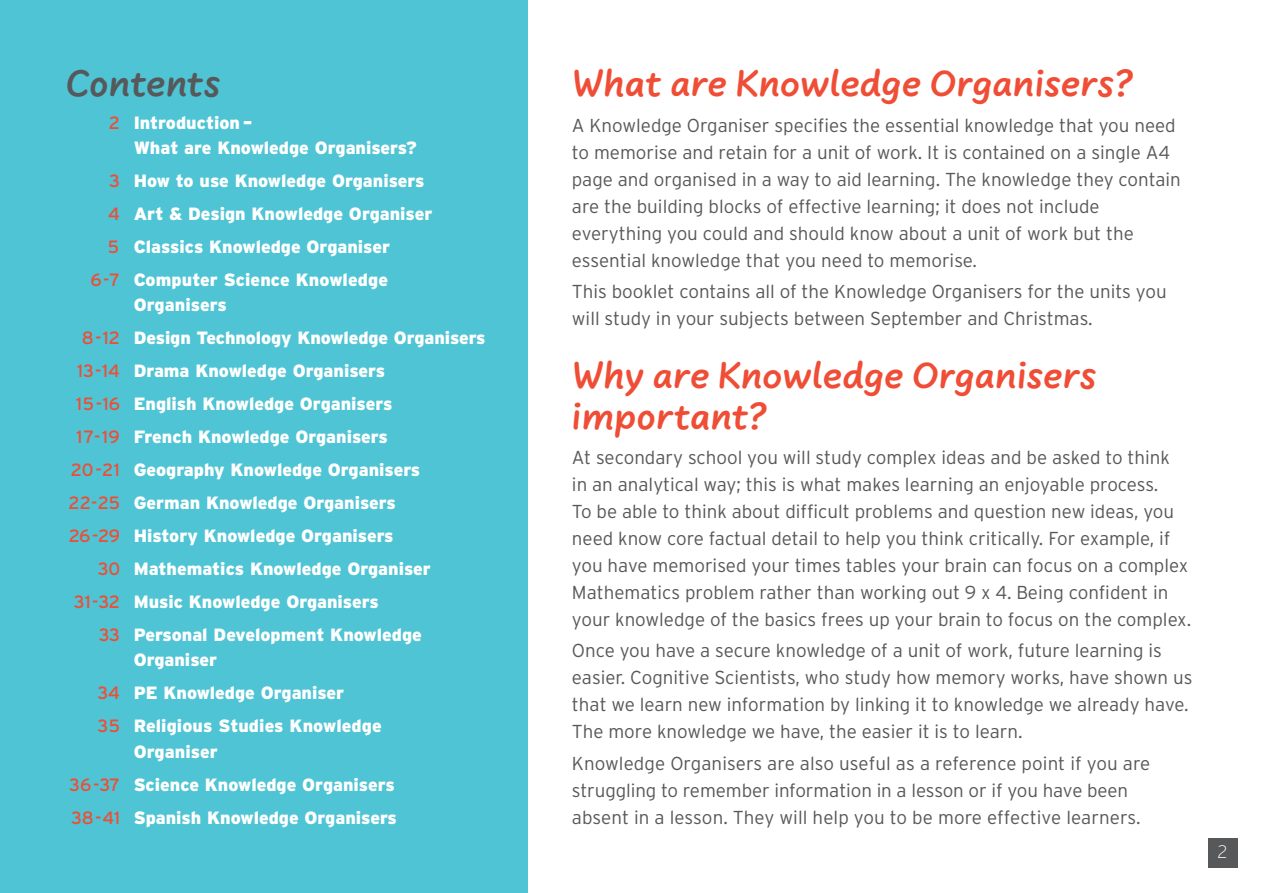
<style>
.page{position:relative;width:1263px;height:893px;background:#fff}
.page>*{position:absolute;margin:0;border:0;box-sizing:border-box;transform-origin:0 0}
.t1{font:700 39px/40.5px "Uberhand Pro";letter-spacing:.005em;color:#ef4d35}
.t2{font:700 39px "Uberhand Pro";letter-spacing:.005em;color:#57585a}
.t3{font:300 18.75px/27px "Interstate";color:#57585a}
.t4{font:200 18px "Interstate";color:#fff}
.t5{font:900 17.85px/25.5px "Interstate";color:#fff}
.s1{font-weight:400;color:#ef4d35}
</style>
<div class="page">
<div style="left:1208px;top:838px;width:29px;height:29px;background:#57585a"></div>
<div style="left:0;top:0;width:527px;height:893px;background:#4ec4d4"></div>
<p class="t2" style="left:66px;top:54px;width:156px">Contents</p>
<p class="t5" style="left:134px;top:109px;width:285px;text-indent:-25px"><span class="s1">2</span> Introduction –<br>What are Knowledge Organisers?</p>
<p class="t5" style="left:109px;top:168px;width:317px"><span class="s1">3</span> How to use Knowledge Organisers</p>
<p class="t5" style="left:108px;top:201px;width:326px"><span class="s1">4</span> Art &amp; Design Knowledge Organiser</p>
<p class="t5" style="left:108px;top:234px;width:284px"><span class="s1">5</span> Classics Knowledge Organiser</p>
<p class="t5" style="left:134px;top:267px;width:256px;text-indent:-43px"><span class="s1">6-7</span> Computer Science Knowledge<br>Organisers</p>
<p class="t5" style="left:82px;top:325px;width:405px"><span class="s1">8-12</span> Design Technology Knowledge Organisers</p>
<p class="t5" style="left:77px;top:358px;width:309px"><span class="s1">13-14</span> Drama Knowledge Organisers</p>
<p class="t5" style="left:76px;top:391px;width:318px"><span class="s1">15-16</span> English Knowledge Organisers</p>
<p class="t5" style="left:76px;top:424px;width:313px"><span class="s1">17-19</span> French Knowledge Organisers</p>
<p class="t5" style="left:71px;top:457px;width:351px"><span class="s1">20-21</span> Geography Knowledge Organisers</p>
<p class="t5" style="left:69px;top:490px;width:329px"><span class="s1">22-25</span> German Knowledge Organisers</p>
<p class="t5" style="left:69px;top:523px;width:326px"><span class="s1">26-29</span> History Knowledge Organisers</p>
<p class="t5" style="left:98px;top:556px;width:335px"><span class="s1">30</span> Mathematics Knowledge Organiser</p>
<p class="t5" style="left:74px;top:589px;width:306px"><span class="s1">31-32</span> Music Knowledge Organisers</p>
<p class="t5" style="left:134px;top:622px;width:290px;text-indent:-35px"><span class="s1">33</span> Personal Development Knowledge<br>Organiser</p>
<p class="t5" style="left:97px;top:680px;width:248px"><span class="s1">34</span> PE Knowledge Organiser</p>
<p class="t5" style="left:134px;top:713px;width:250px;text-indent:-36px"><span class="s1">35</span> Religious Studies Knowledge<br>Organiser</p>
<p class="t5" style="left:69px;top:771px;width:327px"><span class="s1">36-37</span> Science Knowledge Organisers</p>
<p class="t5" style="left:71px;top:804px;width:327px"><span class="s1">38-41</span> Spanish Knowledge Organisers</p>
<p class="t1" style="left:572px;top:60px;width:563px">What are Knowledge Organisers?</p>
<p class="t3" style="left:572px;top:111px;width:610px">A Knowledge Organiser specifies the essential knowledge that you need to memorise and retain for a unit of work. It is contained on a single A4 page and organised in a way to aid learning. The knowledge they contain are the building blocks of effective learning; it does not include everything you could and should know about a unit of work but the essential knowledge that you need to memorise.</p>
<p class="t3" style="left:572px;top:278px;width:596px">This booklet contains all of the Knowledge Organisers for the units you will study in your subjects between September and Christmas.</p>
<p class="t1" style="left:572px;top:352px;width:526px">Why are Knowledge Organisers important?</p>
<p class="t3" style="left:572px;top:444px;width:621px">At secondary school you will study complex ideas and be asked to think<br>in an analytical way; this is what makes learning an enjoyable process.<br>To be able to think about difficult problems and question new ideas, you need know core factual detail to help you think critically. For example, if you have memorised your times tables your brain can focus on a complex Mathematics problem rather than working out 9 x 4. Being confident in your knowledge of the basics frees up your brain to focus on the complex.</p>
<p class="t3" style="left:572px;top:637px;width:622px">Once you have a secure knowledge of a unit of work, future learning is easier. Cognitive Scientists, who study how memory works, have shown us that we learn new information by linking it to knowledge we already have.<br>The more knowledge we have, the easier it is to learn.</p>
<p class="t3" style="left:572px;top:749px;width:580px">Knowledge Organisers are also useful as a reference point if you are struggling to remember information in a lesson or if you have been absent in a lesson. They will help you to be more effective learners.</p>
<p class="t4" style="left:1217px;top:842px;width:12px">2</p>
</div>
